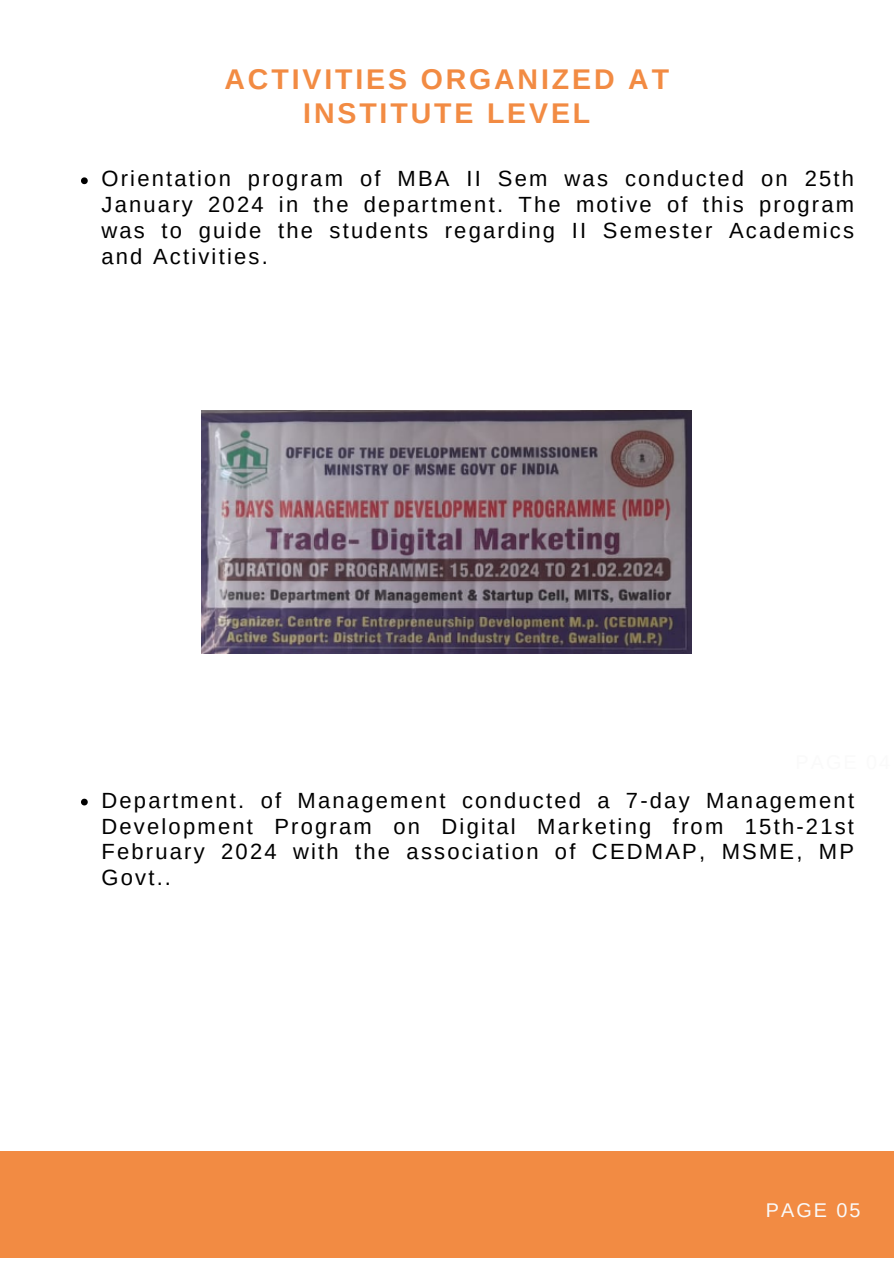
<style>
.page{position:relative;width:894px;height:1264px;background:#fff}
.page>*{position:absolute;margin:0;border:0;box-sizing:border-box;transform-origin:0 0}
.t1{font:700 28.5px/33.8px "Arimo";letter-spacing:.1em;color:#f28b43;text-align:center}
.t2{font:21.9px/25.8px "Arimo";letter-spacing:.1em;color:#000;text-align:justify}
.t3{font:19.8px "Arimo";letter-spacing:.1em;color:#fafafa}
</style>
<div class="page">
<div style="left:0;top:1151px;width:893px;height:107px;background:#f28b43"></div>
<img style="left:202px;top:410px;width:489px;height:243px">
<svg style="left:81px;top:177px;width:7px;height:7px"></svg>
<svg style="left:81px;top:798px;width:7px;height:7px"></svg>
<p class="t1" style="left:224px;top:63px;width:446px">ACTIVITIES ORGANIZED AT<br>INSTITUTE LEVEL</p>
<h2 class="t2" style="left:101px;top:166px;width:754px">Orientation program of MBA II Sem was conducted on 25th January 2024 in the department. The motive of this program was to guide the students regarding II Semester Academics and Activities.</h2>
<h2 class="t2" style="left:101px;top:787px;width:753px">Department. of Management conducted a 7-day Management Development Program on Digital Marketing from 15th-21st February 2024 with the association of CEDMAP, MSME, MP Govt..</h2>
<p class="t3" style="left:765px;top:1198px;width:96px">PAGE 05</p>
</div>
